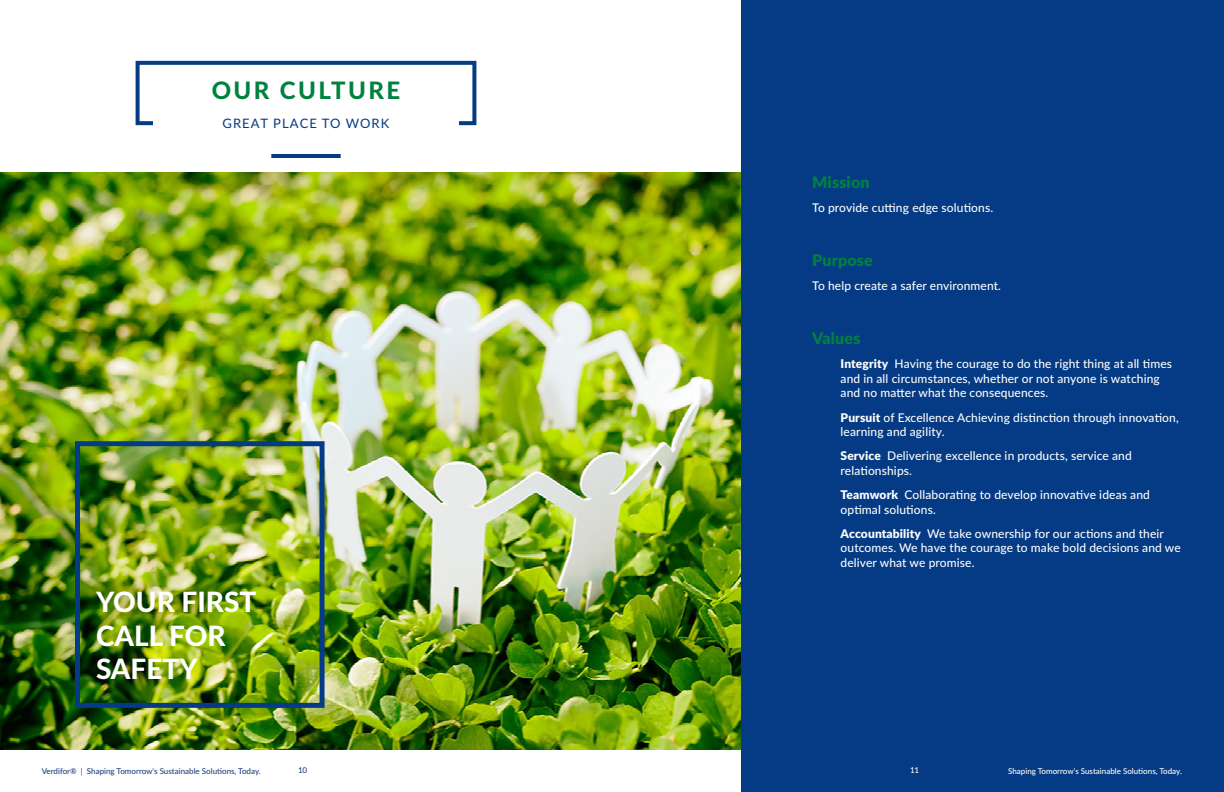
<style>
.page{position:relative;width:1224px;height:792px;background:#fff}
.page>*{position:absolute;margin:0;border:0;box-sizing:border-box;transform-origin:0 0}
.t1{font:800 28px/33.6px "Lato";color:#fff}
.t2{font:800 24px "Lato";letter-spacing:.1em;color:#00823f}
.t3{font:900 16px "Lato";letter-spacing:.01em;color:#00823f}
.t4{font:13px "Lato";letter-spacing:.08em;color:#053b84}
.t5{font:500 12px/14.4px "Lato";letter-spacing:.01em;color:#fff}
.t6{font:500 8px "Lato";color:#20427f}
.t7{font:500 8px "Lato";color:#fff}
.s1{font-weight:900}
</style>
<div class="page">
<img style="left:0;top:173px;width:741px;height:576px">
<div style="left:741px;top:0;width:483px;height:792px;background:#053b84"></div>
<div style="left:75px;top:441px;width:250px;height:267px;border:5px solid #053b84"></div>
<hr style="left:271px;top:154px;width:70px;height:4px;background:#053b84">
<div style="left:136px;top:61px;width:340px;height:64px;border:4px solid #053b84"></div>
<div style="left:153px;top:117px;width:306px;height:12px;background:#fff"></div>
<h2 class="t2" style="left:212px;top:73px;width:190px">OUR CULTURE</h2>
<p class="t4" style="left:222px;top:114px;width:168px">GREAT PLACE TO WORK</p>
<h1 class="t1" style="left:96px;top:584px;width:162px">YOUR FIRST<br>CALL FOR<br>SAFETY</h1>
<h3 class="t3" style="left:812px;top:170px;width:59px">Mission</h3>
<p class="t5" style="left:812px;top:200px;width:182px">To provide cutting edge solutions.</p>
<h3 class="t3" style="left:812px;top:248px;width:62px">Purpose</h3>
<p class="t5" style="left:812px;top:278px;width:190px">To help create a safer environment.</p>
<h3 class="t3" style="left:812px;top:326px;width:50px">Values</h3>
<p class="t5" style="left:841px;top:356px;width:333px"><span class="s1">Integrity</span> Having the courage to do the right thing at all times and in all circumstances, whether or not anyone is watching and no matter what the consequences.</p>
<p class="t5" style="left:841px;top:410px;width:340px"><span class="s1">Pursuit</span> of Excellence Achieving distinction through innovation, learning and agility.</p>
<p class="t5" style="left:841px;top:448px;width:293px"><span class="s1">Service</span> Delivering excellence in products, service and relationships.</p>
<p class="t5" style="left:841px;top:487px;width:311px"><span class="s1">Teamwork</span> Collaborating to develop innovative ideas and optimal solutions.</p>
<p class="t5" style="left:841px;top:526px;width:342px"><span class="s1">Accountability</span> We take ownership for our actions and their outcomes. We have the courage to make bold decisions and we deliver what we promise.</p>
<p class="t6" style="left:42px;top:765px;width:221px">Verdifor® | Shaping Tomorrow's Sustainable Solutions, Today.</p>
<p class="t6" style="left:298px;top:764px;width:11px">10</p>
<p class="t7" style="left:910px;top:764px;width:11px">11</p>
<p class="t7" style="left:1008px;top:765px;width:175px">Shaping Tomorrow's Sustainable Solutions, Today.</p>
</div>
